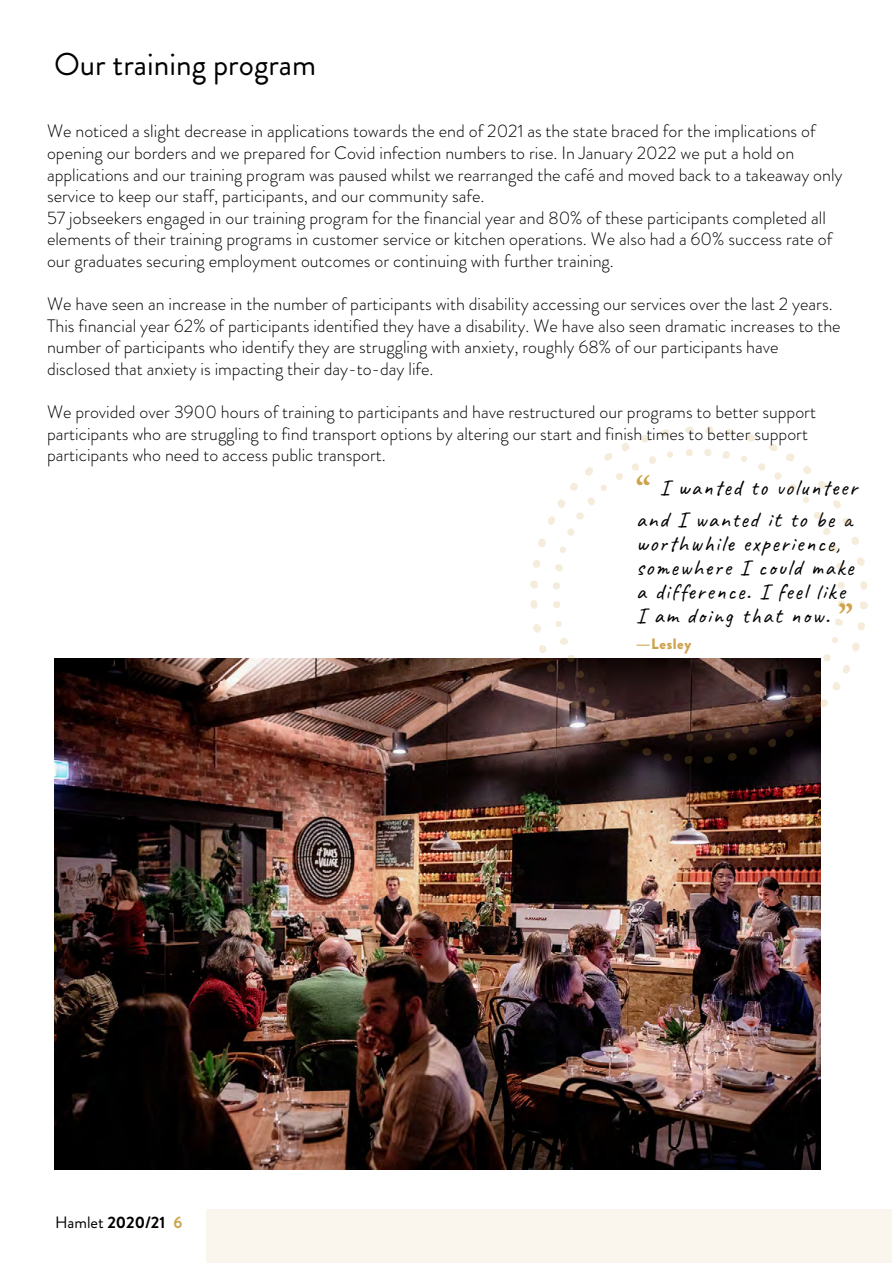
<style>
.page{position:relative;width:893px;height:1263px;background:#fff}
.page>*{position:absolute;margin:0;border:0;box-sizing:border-box;transform-origin:0 0}
.t1{font:31.5px "Brandon Grotesque";color:#000}
.t2{font:22.5px/24px "Caveat";letter-spacing:.075em;color:#000}
.t3{font:300 18px/21.6px "Brandon Grotesque";color:#000}
.t4{font:700 16.5px "Brandon Grotesque";color:#000}
.t5{font:900 15px "Brandon Grotesque";letter-spacing:.04em;color:#cea34d}
.s1{font-weight:400}
.s2{color:#cea34d}
.s3{font-family:"Freight Text";font-weight:900;font-size:30px;color:#cea34d}
.s4{font-family:"Freight Text"}
</style>
<div class="page">
<div style="left:206px;top:1209px;width:686px;height:54px;background:#faf6ed"></div>
<img style="left:54px;top:658px;width:767px;height:511px">
<svg style="left:835px;top:619px;width:8px;height:7px"></svg>
<svg style="left:860px;top:581px;width:8px;height:9px"></svg>
<svg style="left:832px;top:637px;width:6px;height:6px"></svg>
<svg style="left:838px;top:582px;width:7px;height:7px"></svg>
<svg style="left:837px;top:600px;width:8px;height:8px"></svg>
<svg style="left:860px;top:601px;width:8px;height:8px"></svg>
<svg style="left:857px;top:622px;width:8px;height:8px"></svg>
<svg style="left:852px;top:643px;width:8px;height:9px"></svg>
<svg style="left:803px;top:684px;width:7px;height:8px"></svg>
<svg style="left:843px;top:665px;width:7px;height:9px"></svg>
<svg style="left:791px;top:699px;width:7px;height:6px"></svg>
<svg style="left:823px;top:654px;width:8px;height:8px"></svg>
<svg style="left:814px;top:670px;width:8px;height:8px"></svg>
<svg style="left:832px;top:682px;width:8px;height:9px"></svg>
<svg style="left:820px;top:699px;width:8px;height:8px"></svg>
<svg style="left:804px;top:714px;width:9px;height:9px"></svg>
<svg style="left:742px;top:725px;width:7px;height:9px"></svg>
<svg style="left:785px;top:728px;width:9px;height:9px"></svg>
<svg style="left:725px;top:732px;width:6px;height:7px"></svg>
<svg style="left:775px;top:710px;width:7px;height:7px"></svg>
<svg style="left:758px;top:719px;width:8px;height:8px"></svg>
<svg style="left:768px;top:738px;width:8px;height:9px"></svg>
<svg style="left:749px;top:747px;width:8px;height:8px"></svg>
<svg style="left:728px;top:752px;width:9px;height:9px"></svg>
<svg style="left:668px;top:731px;width:7px;height:8px"></svg>
<svg style="left:704px;top:756px;width:9px;height:8px"></svg>
<svg style="left:650px;top:728px;width:7px;height:6px"></svg>
<svg style="left:705px;top:734px;width:7px;height:7px"></svg>
<svg style="left:686px;top:733px;width:8px;height:9px"></svg>
<svg style="left:684px;top:756px;width:9px;height:8px"></svg>
<svg style="left:663px;top:753px;width:9px;height:8px"></svg>
<svg style="left:642px;top:747px;width:9px;height:9px"></svg>
<svg style="left:601px;top:699px;width:8px;height:7px"></svg>
<svg style="left:620px;top:738px;width:10px;height:8px"></svg>
<svg style="left:588px;top:687px;width:7px;height:7px"></svg>
<svg style="left:632px;top:719px;width:8px;height:8px"></svg>
<svg style="left:616px;top:710px;width:8px;height:8px"></svg>
<svg style="left:603px;top:728px;width:9px;height:8px"></svg>
<svg style="left:587px;top:716px;width:8px;height:8px"></svg>
<svg style="left:571px;top:700px;width:9px;height:9px"></svg>
<svg style="left:560px;top:638px;width:8px;height:7px"></svg>
<svg style="left:557px;top:681px;width:9px;height:9px"></svg>
<svg style="left:555px;top:621px;width:7px;height:6px"></svg>
<svg style="left:576px;top:671px;width:8px;height:7px"></svg>
<svg style="left:567px;top:655px;width:8px;height:8px"></svg>
<svg style="left:547px;top:664px;width:8px;height:8px"></svg>
<svg style="left:539px;top:645px;width:8px;height:8px"></svg>
<svg style="left:533px;top:624px;width:8px;height:9px"></svg>
<svg style="left:555px;top:564px;width:8px;height:7px"></svg>
<svg style="left:530px;top:600px;width:7px;height:9px"></svg>
<svg style="left:559px;top:547px;width:7px;height:6px"></svg>
<svg style="left:553px;top:601px;width:7px;height:7px"></svg>
<svg style="left:553px;top:582px;width:7px;height:8px"></svg>
<svg style="left:530px;top:581px;width:8px;height:8px"></svg>
<svg style="left:533px;top:559px;width:8px;height:9px"></svg>
<svg style="left:538px;top:538px;width:8px;height:9px"></svg>
<svg style="left:588px;top:497px;width:7px;height:8px"></svg>
<svg style="left:548px;top:516px;width:7px;height:9px"></svg>
<svg style="left:600px;top:485px;width:7px;height:6px"></svg>
<svg style="left:567px;top:528px;width:8px;height:8px"></svg>
<svg style="left:576px;top:512px;width:8px;height:8px"></svg>
<svg style="left:557px;top:499px;width:8px;height:9px"></svg>
<svg style="left:570px;top:483px;width:8px;height:8px"></svg>
<svg style="left:585px;top:467px;width:8px;height:9px"></svg>
<svg style="left:649px;top:456px;width:7px;height:8px"></svg>
<svg style="left:604px;top:453px;width:9px;height:8px"></svg>
<svg style="left:667px;top:451px;width:6px;height:7px"></svg>
<svg style="left:616px;top:473px;width:7px;height:7px"></svg>
<svg style="left:632px;top:463px;width:7px;height:8px"></svg>
<svg style="left:621px;top:443px;width:9px;height:8px"></svg>
<svg style="left:641px;top:435px;width:8px;height:8px"></svg>
<svg style="left:661px;top:429px;width:9px;height:8px"></svg>
<svg style="left:722px;top:451px;width:8px;height:8px"></svg>
<svg style="left:685px;top:426px;width:9px;height:8px"></svg>
<svg style="left:741px;top:456px;width:6px;height:6px"></svg>
<svg style="left:686px;top:449px;width:7px;height:7px"></svg>
<svg style="left:704px;top:449px;width:8px;height:7px"></svg>
<svg style="left:705px;top:426px;width:8px;height:8px"></svg>
<svg style="left:726px;top:429px;width:8px;height:8px"></svg>
<svg style="left:747px;top:434px;width:9px;height:8px"></svg>
<svg style="left:788px;top:484px;width:8px;height:7px"></svg>
<svg style="left:769px;top:444px;width:9px;height:7px"></svg>
<svg style="left:803px;top:496px;width:6px;height:7px"></svg>
<svg style="left:758px;top:463px;width:8px;height:8px"></svg>
<svg style="left:774px;top:472px;width:8px;height:8px"></svg>
<svg style="left:786px;top:453px;width:9px;height:9px"></svg>
<svg style="left:803px;top:466px;width:8px;height:8px"></svg>
<svg style="left:818px;top:481px;width:9px;height:8px"></svg>
<svg style="left:829px;top:545px;width:9px;height:7px"></svg>
<svg style="left:833px;top:500px;width:8px;height:9px"></svg>
<svg style="left:836px;top:563px;width:7px;height:6px"></svg>
<svg style="left:814px;top:512px;width:7px;height:7px"></svg>
<svg style="left:823px;top:528px;width:8px;height:7px"></svg>
<svg style="left:842px;top:518px;width:9px;height:8px"></svg>
<svg style="left:851px;top:537px;width:8px;height:8px"></svg>
<svg style="left:857px;top:557px;width:8px;height:9px"></svg>
<h1 class="t1" style="left:54px;top:42px;width:264px">Our training program</h1>
<p class="t3" style="left:47px;top:120px;width:797px">We noticed a slight decrease in applications towards the end of 2021 as the state braced for the implications of opening our borders and we prepared for Covid infection numbers to rise. In January 2022 we put a hold on applications and our training program was paused whilst we rearranged the café and moved back to a takeaway only service to keep our staff, participants, and our community safe.<br>57 jobseekers engaged in our training program for the financial year and 80% of these participants completed all elements of their training programs in customer service or kitchen operations. We also had a 60% success rate of our graduates securing employment outcomes or continuing with further training.</p>
<p class="t3" style="left:47px;top:293px;width:795px">We have seen an increase in the number of participants with disability accessing our services over the last 2 years.<br>This financial year 62% of participants identified they have a disability. We have also seen dramatic increases to the number of participants who identify they are struggling with anxiety, roughly 68% of our participants have disclosed that anxiety is impacting their day-to-day life.</p>
<p class="t3" style="left:47px;top:401px;width:770px">We provided over 3900 hours of training to participants and have restructured our programs to better support participants who are struggling to find transport options by altering our start and finish times to better support participants who need to access public transport.</p>
<p class="t4" style="left:55px;top:1210px;width:129px"><span class="s1">Hamlet</span> 2020/21 <span class="s2">6</span></p>
<p class="t2" style="left:636px;top:471px;width:223px;line-height:32.1px"><span class="s3">“</span> I wanted to volunteer and I wanted it to be a</p>
<p class="t2" style="left:636px;top:532px;width:219px">worthwhile experience, somewhere I could make a difference. I feel like<br>I am doing that now. <span class="s3">”</span></p>
<p class="t5" style="left:636px;top:633px;width:57px"><span class="s4">—</span>Lesley</p>
</div>
